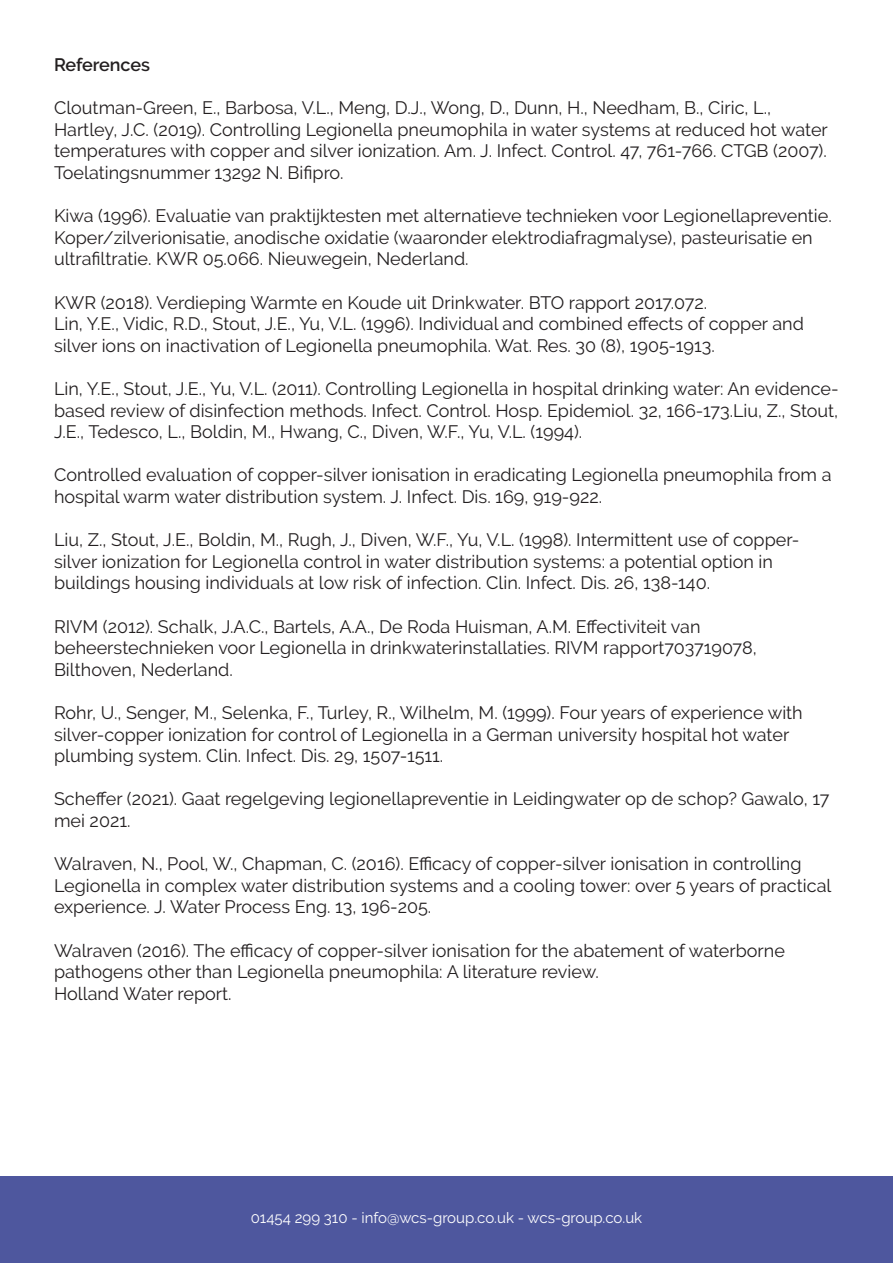
<style>
.page{position:relative;width:893px;height:1263px;background:#fff}
.page>*{position:absolute;margin:0;border:0;box-sizing:border-box;transform-origin:0 0}
.t1{font:18px/21.6px "Raleway";color:#231f20}
.t2{font:600 18px "Raleway";letter-spacing:-.005em;color:#231f20}
.t3{font:15px "Raleway";color:#fff}
</style>
<div class="page">
<div style="left:0;top:1176px;width:893px;height:87px;background:#4e579e"></div>
<p class="t2" style="left:54px;top:54px;width:98px">References</p>
<p class="t1" style="left:54px;top:97px;width:775px">Cloutman-Green, E., Barbosa, V.L., Meng, D.J., Wong, D., Dunn, H., Needham, B., Ciric, L., Hartley, J.C. (2019). Controlling Legionella pneumophila in water systems at reduced hot water temperatures with copper and silver ionization. Am. J. Infect. Control. 47, 761-766. CTGB (2007).<br>Toelatingsnummer 13292 N. Bifipro.</p>
<p class="t1" style="left:54px;top:205px;width:779px">Kiwa (1996). Evaluatie van praktijktesten met alternatieve technieken voor Legionellapreventie.<br>Koper/zilverionisatie, anodische oxidatie (waaronder elektrodiafragmalyse), pasteurisatie en ultrafiltratie. KWR 05.066. Nieuwegein, Nederland.</p>
<p class="t1" style="left:54px;top:291px;width:655px">KWR (2018). Verdieping Warmte en Koude uit Drinkwater. BTO rapport 2017.072.</p>
<p class="t1" style="left:54px;top:313px;width:751px">Lin, Y.E., Vidic, R.D., Stout, J.E., Yu, V.L. (1996). Individual and combined effects of copper and silver ions on inactivation of Legionella pneumophila. Wat. Res. 30 (8), 1905-1913.</p>
<p class="t1" style="left:54px;top:378px;width:786px;text-align:justify">Lin, Y.E., Stout, J.E., Yu, V.L. (2011). Controlling Legionella in hospital drinking water: An evidence&shy;based review of disinfection methods. Infect. Control. Hosp. Epidemiol. 32, 166-173.Liu, Z., Stout, J.E., Tedesco, L., Boldin, M., Hwang, C., Diven, W.F., Yu, V.L. (1994).</p>
<p class="t1" style="left:54px;top:464px;width:779px">Controlled evaluation of copper-silver ionisation in eradicating Legionella pneumophila from a hospital warm water distribution system. J. Infect. Dis. 169, 919-922.</p>
<p class="t1" style="left:54px;top:529px;width:747px">Liu, Z., Stout, J.E., Boldin, M., Rugh, J., Diven, W.F., Yu, V.L. (1998). Intermittent use of copper&shy;silver ionization for Legionella control in water distribution systems: a potential option in buildings housing individuals at low risk of infection. Clin. Infect. Dis. 26, 138-140.</p>
<p class="t1" style="left:54px;top:615px;width:704px">RIVM (2012). Schalk, J.A.C., Bartels, A.A., De Roda Huisman, A.M. Effectiviteit van beheerstechnieken voor Legionella in drinkwaterinstallaties. RIVM rapport703719078,<br>Bilthoven, Nederland.</p>
<p class="t1" style="left:54px;top:702px;width:750px">Rohr, U., Senger, M., Selenka, F., Turley, R., Wilhelm, M. (1999). Four years of experience with silver-copper ionization for control of Legionella in a German university hospital hot water plumbing system. Clin. Infect. Dis. 29, 1507-1511.</p>
<p class="t1" style="left:54px;top:788px;width:777px">Scheffer (2021). Gaat regelgeving legionellapreventie in Leidingwater op de schop? Gawalo, 17 mei 2021.</p>
<p class="t1" style="left:54px;top:853px;width:779px">Walraven, N., Pool, W., Chapman, C. (2016). Efficacy of copper-silver ionisation in controlling<br>Legionella in complex water distribution systems and a cooling tower: over 5 years of practical experience. J. Water Process Eng. 13, 196-205.</p>
<p class="t1" style="left:54px;top:939px;width:732px">Walraven (2016). The efficacy of copper-silver ionisation for the abatement of waterborne pathogens other than Legionella pneumophila: A literature review.</p>
<p class="t1" style="left:54px;top:983px;width:179px">Holland Water report.</p>
<p class="t3" style="left:251px;top:1209px;width:393px">01454 299 310 - info@wcs-group.co.uk - wcs-group.co.uk</p>
</div>
